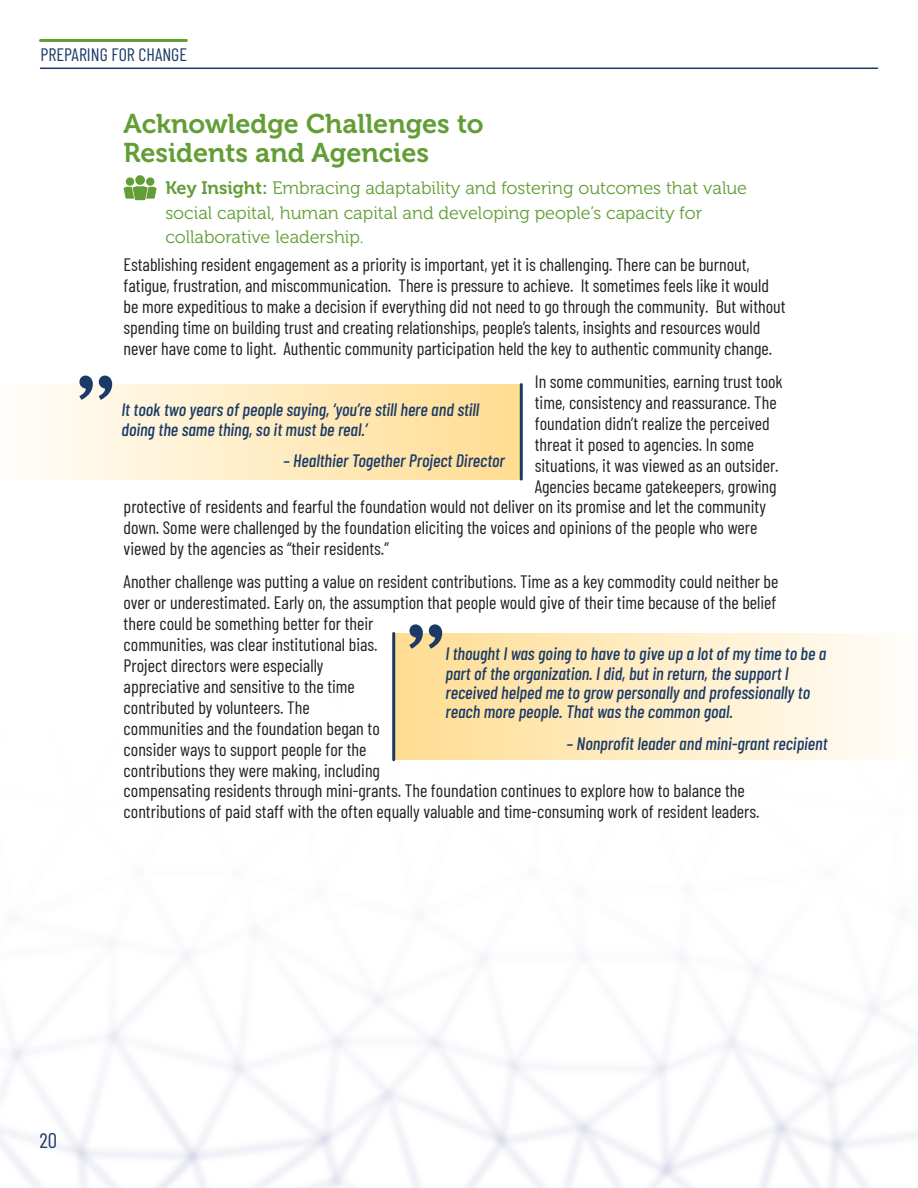
<style>
.page{position:relative;width:918px;height:1188px;background:#fff}
.page>*{position:absolute;margin:0;border:0;box-sizing:border-box;transform-origin:0 0}
.t1{font:108px "Andale Mono";color:#1b3b66}
.t2{font:27px/29.1px "Museo 700";color:#629e35}
.t3{font:21px "Barlow Condensed";color:#1b3b66}
.t4{font:18px/21px "Barlow Condensed";color:#231f20}
.t5{font:italic 500 18px/19.5px "Barlow Condensed";color:#1b3b66}
.t6{font:18px/24.6px "Museo 300";color:#629e35}
.t7{font:18px "Barlow Condensed";color:#1b3b66}
.s1{font-family:"Museo 700"}
</style>
<div class="page">
<img style="left:0;top:760px;width:918px;height:428px">
<div style="left:0;top:385px;width:521px;height:94px;background:linear-gradient(to right,#fffefc,#ffdc91)"></div>
<hr style="left:520px;top:385px;width:3px;height:94px;background:#1b3b66">
<div style="left:394px;top:633px;width:524px;height:127px;background:linear-gradient(to right,#ffdc90,#fffefb)"></div>
<hr style="left:392px;top:633px;width:3px;height:127px;background:#1b3b66">
<hr style="left:40px;top:68px;width:838px;height:1px;background:#1b3b66">
<hr style="left:40px;top:39px;width:146px;height:3px;background:#629e35">
<div style="left:126px;top:177px;width:8px;height:9px;background:#629e35;border-radius:50%"></div>
<div style="left:146px;top:177px;width:8px;height:9px;background:#629e35;border-radius:50%"></div>
<div style="left:135px;top:175px;width:10px;height:10px;background:#629e35;border-radius:50%"></div>
<svg style="left:124px;top:186px;width:33px;height:14px"></svg>
<p class="t7" style="left:40px;top:43px;width:148px">PREPARING FOR CHANGE</p>
<h2 class="t2" style="left:124px;top:111px;width:362px">Acknowledge Challenges to<br>Residents and Agencies</h2>
<h1 class="t1" style="left:64px;top:376px;width:66px">”</h1>
<p class="t6" style="left:165px;top:177px;width:583px"><span class="s1">Key Insight:</span> Embracing adaptability and fostering outcomes that value social capital, human capital and developing people’s capacity for collaborative leadership.</p>
<p class="t4" style="left:124px;top:254px;width:663px">Establishing resident engagement as a priority is important, yet it is challenging. There can be burnout, fatigue, frustration, and miscommunication. There is pressure to achieve. It sometimes feels like it would be more expeditious to make a decision if everything did not need to go through the community. But without spending time on building trust and creating relationships, people’s talents, insights and resources would never have come to light. Authentic community participation held the key to authentic community change.</p>
<p class="t4" style="left:535px;top:370px;width:250px">In some communities, earning trust took</p>
<p class="t4" style="left:535px;top:391px;width:243px">time, consistency and reassurance. The</p>
<p class="t4" style="left:535px;top:412px;width:236px">foundation didn’t realize the perceived</p>
<p class="t4" style="left:535px;top:433px;width:221px">threat it posed to agencies. In some</p>
<p class="t4" style="left:535px;top:454px;width:245px">situations, it was viewed as an outsider.</p>
<p class="t4" style="left:535px;top:475px;width:243px">Agencies became gatekeepers, growing</p>
<p class="t4" style="left:124px;top:496px;width:644px">protective of residents and fearful the foundation would not deliver on its promise and let the community</p>
<p class="t4" style="left:124px;top:517px;width:635px">down. Some were challenged by the foundation eliciting the voices and opinions of the people who were</p>
<p class="t4" style="left:124px;top:538px;width:267px">viewed by the agencies as “their residents.”</p>
<p class="t4" style="left:124px;top:571px;width:656px">Another challenge was putting a value on resident contributions. Time as a key commodity could neither be over or underestimated. Early on, the assumption that people would give of their time because of the belief there could be something better for their<br>communities, was clear institutional bias.<br>Project directors were especially<br>appreciative and sensitive to the time<br>contributed by volunteers. The<br>communities and the foundation began to<br>consider ways to support people for the<br>contributions they were making, including<br>compensating residents through mini-grants. The foundation continues to explore how to balance the contributions of paid staff with the often equally valuable and time-consuming work of resident leaders.</p>
<p class="t5" style="left:121px;top:400px;width:359px">It took two years of people saying, ‘you’re still here and still doing the same thing, so it must be real.’</p>
<p class="t5" style="left:283px;top:450px;width:223px">– Healthier Together Project Director</p>
<h1 class="t1" style="left:394px;top:625px;width:66px">”</h1>
<p class="t5" style="left:446px;top:643px;width:382px">I thought I was going to have to give up a lot of my time to be a part of the organization. I did, but in return, the support I received helped me to grow personally and professionally to reach more people. That was the common goal.</p>
<p class="t5" style="left:567px;top:733px;width:263px">– Nonprofit leader and mini-grant recipient</p>
<p class="t3" style="left:39px;top:1127px;width:19px">20</p>
</div>
